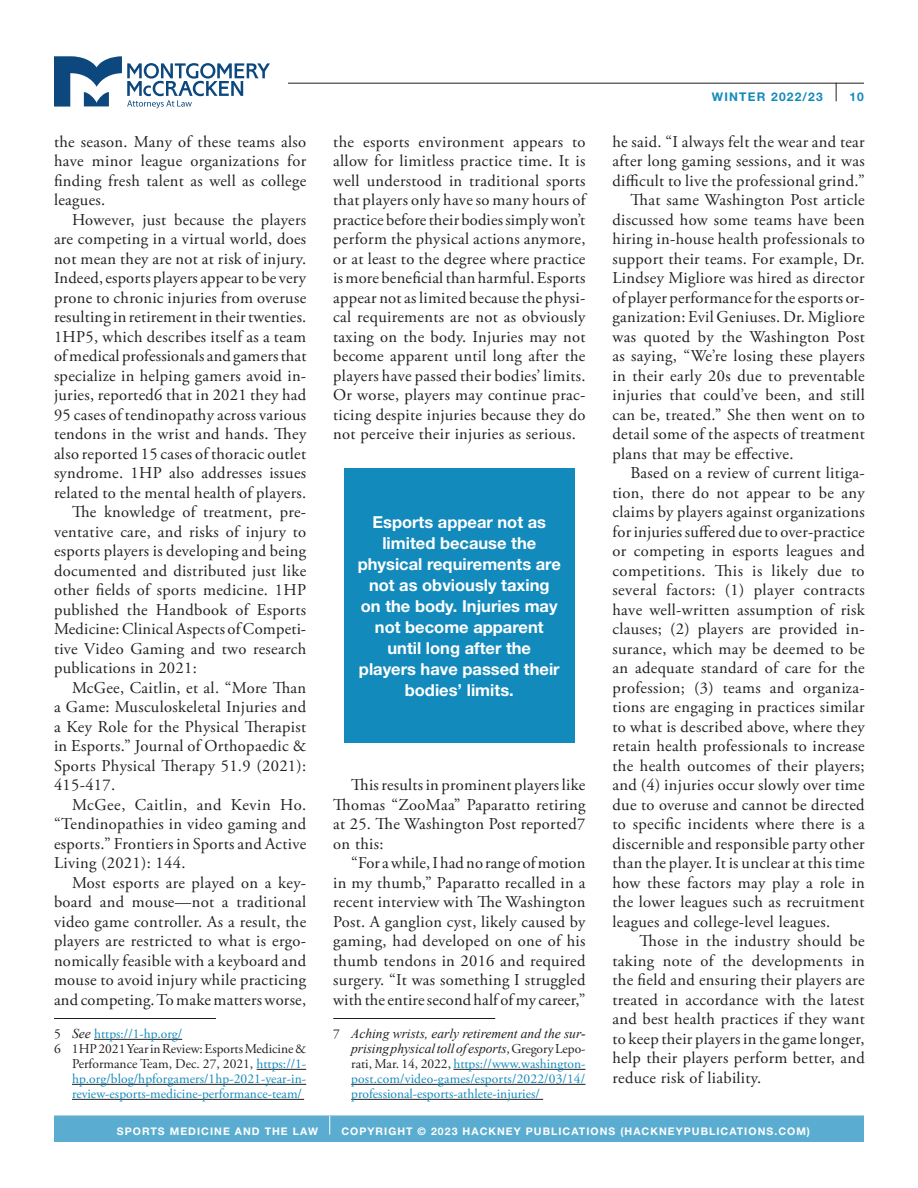
<style>
.page{position:relative;width:918px;height:1188px;background:#fff}
.page>*{position:absolute;margin:0;border:0;box-sizing:border-box;transform-origin:0 0}
.Body_text{font:16.5px/19.5px "Adobe Garamond Pro";letter-spacing:.02em;color:#231f20;text-align:justify}
.Quote_box{font:700 16.5px/21px "Helvetica Neue LT Std";color:#fff;text-align:center}
.Footnote{font:13.5px/15px "Adobe Garamond Pro";color:#138abc;text-align:justify}
.t1{font:700 12px "Helvetica Neue LT Std";letter-spacing:.1em;color:#138abc}
.t2{font:700 10.5px "Helvetica Neue LT Std";letter-spacing:.1em;color:#fff}
.s1{color:#231f20}
.s2{font-family:"Times New Roman";font-style:italic;color:#231f20}
</style>
<div class="page">
<hr style="left:288px;top:83px;width:576px;height:1px;background:#231f20">
<svg style="left:836px;top:83px;width:1px;height:18px"></svg>
<svg style="left:54px;top:56px;width:216px;height:53px"></svg>
<div style="left:54px;top:1116px;width:810px;height:26px;background:#5aadd0"></div>
<svg style="left:329px;top:1116px;width:1px;height:18px"></svg>
<hr style="left:54px;top:1018px;width:162px;height:1px;background:#231f20">
<hr style="left:94px;top:1039px;width:88px;height:1px;background:#231f20">
<hr style="left:257px;top:1069px;width:49px;height:1px;background:#231f20">
<hr style="left:72px;top:1084px;width:234px;height:1px;background:#231f20">
<hr style="left:72px;top:1099px;width:232px;height:1px;background:#231f20">
<hr style="left:333px;top:1018px;width:162px;height:1px;background:#231f20">
<hr style="left:453px;top:1069px;width:133px;height:1px;background:#231f20">
<hr style="left:351px;top:1084px;width:235px;height:1px;background:#231f20">
<hr style="left:351px;top:1099px;width:192px;height:1px;background:#231f20">
<div style="left:344px;top:468px;width:230px;height:275px;background:#138abc"></div>
<p class="Body_text" style="left:54px;top:133px;width:254px">the season. Many of these teams also have minor league organizations for finding fresh talent as well as college leagues.</p>
<p class="Body_text" style="left:54px;top:211px;width:254px;text-indent:18px">However, just because the players are competing in a virtual world, does not mean they are not at risk of injury.<br>Indeed, esports players appear to be very prone to chronic injuries from overuse resulting in retirement in their twenties.<br>1HP5, which describes itself as a team of medical professionals and gamers that specialize in helping gamers avoid in&shy;juries, reported6 that in 2021 they had 95 cases of tendinopathy across various tendons in the wrist and hands. They also reported 15 cases of thoracic outlet syndrome. 1HP also addresses issues related to the mental health of players.</p>
<p class="Body_text" style="left:54px;top:503px;width:254px;text-indent:18px">The knowledge of treatment, pre&shy;ventative care, and risks of injury to esports players is developing and being documented and distributed just like other fields of sports medicine. 1HP published the Handbook of Esports Medicine: Clinical Aspects of Competi&shy;tive Video Gaming and two research publications in 2021:</p>
<p class="Body_text" style="left:54px;top:679px;width:254px;text-indent:18px">McGee, Caitlin, et al. “More Than a Game: Musculoskeletal Injuries and a Key Role for the Physical Therapist in Esports.” Journal of Orthopaedic &amp; Sports Physical Therapy 51.9 (2021):<br>415-417.</p>
<p class="Body_text" style="left:54px;top:796px;width:254px;text-indent:18px">McGee, Caitlin, and Kevin Ho. “Tendinopathies in video gaming and esports.” Frontiers in Sports and Active Living (2021): 144.</p>
<p class="Body_text" style="left:54px;top:874px;width:254px;text-indent:18px">Most esports are played on a key&shy;board and mouse—not a traditional video game controller. As a result, the players are restricted to what is ergo&shy;nomically feasible with a keyboard and mouse to avoid injury while practicing and competing. To make matters worse,</p>
<p class="Footnote" style="left:54px;top:1027px;width:130px"><span class="s1">5</span> <span class="s2">See</span> https://1-hp.org/</p>
<p class="Footnote" style="left:72px;top:1042px;width:236px;text-indent:-18px"><span class="s1">6 1HP 2021 Year in Review: Esports Medicine &amp; Performance Team, Dec. 27, 2021,</span> https://1- hp.org/blog/hpforgamers/1hp-2021-year-in&shy;review-esports-medicine-performance-team/</p>
<p class="Body_text" style="left:333px;top:133px;width:254px">the esports environment appears to allow for limitless practice time. It is well understood in traditional sports that players only have so many hours of practice before their bodies simply won’t perform the physical actions anymore, or at least to the degree where practice is more beneficial than harmful. Esports appear not as limited because the physi&shy;cal requirements are not as obviously taxing on the body. Injuries may not become apparent until long after the players have passed their bodies’ limits.<br>Or worse, players may continue prac&shy;ticing despite injuries because they do not perceive their injuries as serious.</p>
<p class="Quote_box" style="left:358px;top:511px;width:205px">Esports appear not as limited because the physical requirements are not as obviously taxing on the body. Injuries may not become apparent until long after the players have passed their bodies’ limits.</p>
<p class="Body_text" style="left:333px;top:776px;width:254px;text-indent:18px">This results in prominent players like Thomas “ZooMaa” Paparatto retiring at 25. The Washington Post reported7 on this:</p>
<p class="Body_text" style="left:333px;top:854px;width:254px;text-indent:18px">“For a while, I had no range of motion in my thumb,” Paparatto recalled in a recent interview with The Washington Post. A ganglion cyst, likely caused by gaming, had developed on one of his thumb tendons in 2016 and required surgery. “It was something I struggled with the entire second half of my career,”</p>
<p class="Footnote" style="left:351px;top:1027px;width:236px;text-indent:-18px"><span class="s1">7</span> <span class="s2">Aching wrists, early retirement and the sur&shy;prising physical toll of esports</span><span class="s1">, Gregory Lepo&shy;rati, Mar. 14, 2022,</span> https://www.washington&shy;post.com/video-games/esports/2022/03/14/ professional-esports-athlete-injuries/</p>
<p class="t1" style="left:712px;top:90px;width:112px">WINTER 2022/23</p>
<p class="t1" style="left:849px;top:90px;width:16px">10</p>
<p class="Body_text" style="left:612px;top:133px;width:254px">he said. “I always felt the wear and tear after long gaming sessions, and it was difficult to live the professional grind.”</p>
<p class="Body_text" style="left:612px;top:191px;width:254px;text-indent:18px">That same Washington Post article discussed how some teams have been hiring in-house health professionals to support their teams. For example, Dr.<br>Lindsey Migliore was hired as director of player performance for the esports or&shy;ganization: Evil Geniuses. Dr. Migliore was quoted by the Washington Post as saying, “We’re losing these players in their early 20s due to preventable injuries that could’ve been, and still can be, treated.” She then went on to detail some of the aspects of treatment plans that may be effective.</p>
<p class="Body_text" style="left:612px;top:464px;width:254px;text-indent:18px">Based on a review of current litiga&shy;tion, there do not appear to be any claims by players against organizations for injuries suffered due to over-practice or competing in esports leagues and competitions. This is likely due to several factors: (1) player contracts have well-written assumption of risk clauses; (2) players are provided in&shy;surance, which may be deemed to be an adequate standard of care for the profession; (3) teams and organiza&shy;tions are engaging in practices similar to what is described above, where they retain health professionals to increase the health outcomes of their players; and (4) injuries occur slowly over time due to overuse and cannot be directed to specific incidents where there is a discernible and responsible party other than the player. It is unclear at this time how these factors may play a role in the lower leagues such as recruitment leagues and college-level leagues.</p>
<p class="Body_text" style="left:612px;top:932px;width:254px;text-indent:27px">Those in the industry should be taking note of the developments in the field and ensuring their players are treated in accordance with the latest and best health practices if they want to keep their players in the game longer, help their players perform better, and reduce risk of liability.</p>
<p class="t2" style="left:117px;top:1124px;width:203px">SPORTS MEDICINE AND THE LAW</p>
<p class="t2" style="left:341px;top:1124px;width:470px">COPYRIGHT © 2023 HACKNEY PUBLICATIONS (HACKNEYPUBLICATIONS.COM)</p>
</div>
